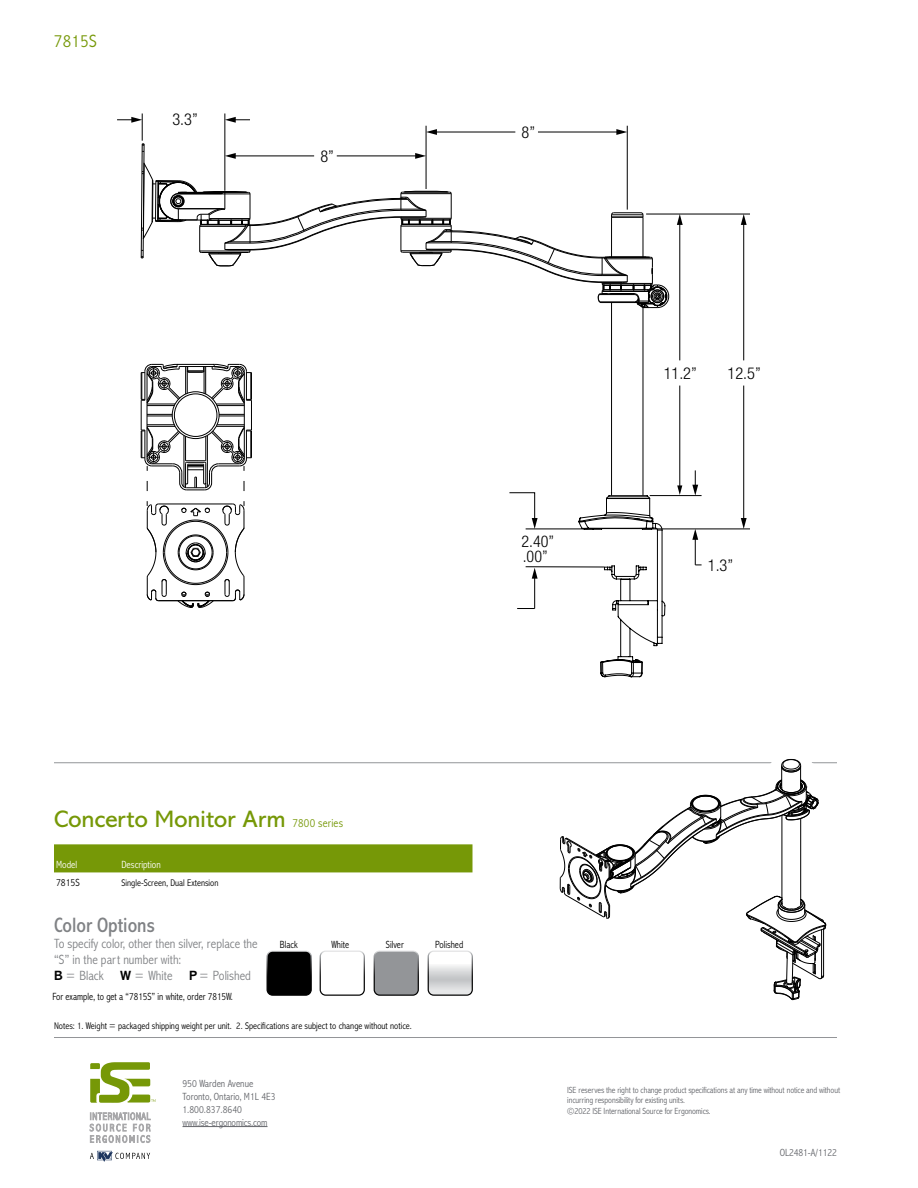
<style>
.page{position:relative;width:918px;height:1188px;background:#fff}
.page>*{position:absolute;margin:0;border:0;box-sizing:border-box;transform-origin:0 0}
.t1{font:24px "Abadi MT Pro";letter-spacing:-.01em;color:#769807}
.Catagory_headings{font:condensed 21px "Abadi MT Pro";color:#808285}
.t2{font:300 condensed 18px "Abadi MT Pro";letter-spacing:.015em;color:#769807}
.t3{font:300 condensed 16.35px "Helvetica Neue";color:#000}
.t4{font:300 condensed 16.05px/15.1px "Helvetica Neue";color:#000}
.Catagory_headings-2{font:300 condensed 13.5px/16.2px "Abadi MT Pro";color:#808285}
.t5{font:300 condensed 10.5px "Abadi MT Pro";color:#63656a}
.t6{font:300 condensed 10.5px "Abadi MT Pro";color:#000;scale:.95 1}
.t7{font:300 condensed 10.5px "Abadi MT Pro";color:#fff}
.t8{font:300 condensed 10.5px "Abadi MT Pro";color:#000}
.t9{font:300 condensed 9.75px "Abadi MT Pro";color:#000}
.t10{font:300 condensed 9px/10.5px "Abadi MT Pro";letter-spacing:-.01em;color:#63656a}
.s1{font-weight:300;font-stretch:condensed;font-size:12px}
.s2{font-weight:700;font-stretch:normal;color:#000}
</style>
<div class="page">
<hr style="left:54px;top:1037px;width:783px;height:1px;background:#939598">
<hr style="left:54px;top:762px;width:783px;height:1px;background:#939598">
<div style="left:54px;top:844px;width:418px;height:28px;background:#769807"></div>
<hr style="left:652px;top:528px;width:98px;height:1px;background:#000">
<hr style="left:650px;top:495px;width:52px;height:1px;background:#000">
<hr style="left:646px;top:214px;width:104px;height:1px;background:#000">
<hr style="left:611px;top:303px;width:1px;height:193px;background:#000">
<hr style="left:643px;top:308px;width:1px;height:188px;background:#000">
<svg style="left:692px;top:529px;width:10px;height:36px"></svg>
<svg style="left:692px;top:470px;width:6px;height:26px"></svg>
<hr style="left:743px;top:223px;width:1px;height:137px;background:#000">
<svg style="left:741px;top:214px;width:6px;height:11px"></svg>
<hr style="left:743px;top:386px;width:1px;height:134px;background:#000">
<svg style="left:741px;top:518px;width:6px;height:11px"></svg>
<hr style="left:679px;top:223px;width:1px;height:137px;background:#000">
<svg style="left:677px;top:214px;width:6px;height:11px"></svg>
<hr style="left:679px;top:386px;width:1px;height:101px;background:#000">
<svg style="left:677px;top:485px;width:5px;height:10px"></svg>
<svg style="left:117px;top:113px;width:552px;height:195px"></svg>
<div style="left:173px;top:196px;width:10px;height:10px;border:1px solid #000;border-radius:50%"></div>
<div style="left:174px;top:197px;width:9px;height:9px;border:1px solid #000;border-radius:50%"></div>
<hr style="left:141px;top:400px;width:1px;height:30px;background:#000">
<hr style="left:147px;top:371px;width:1px;height:88px;background:#000">
<svg style="left:147px;top:414px;width:25px;height:3px"></svg>
<svg style="left:219px;top:414px;width:25px;height:3px"></svg>
<hr style="left:244px;top:371px;width:1px;height:88px;background:#000">
<hr style="left:251px;top:400px;width:1px;height:30px;background:#000">
<div style="left:172px;top:391px;width:47px;height:48px;border:1px solid #000;border-radius:50%"></div>
<div style="left:174px;top:394px;width:43px;height:43px;border:1px solid #000;border-radius:50%"></div>
<svg style="left:141px;top:364px;width:111px;height:42px"></svg>
<svg style="left:147px;top:501px;width:98px;height:107px"></svg>
<svg style="left:141px;top:424px;width:111px;height:67px"></svg>
<svg style="left:578px;top:495px;width:87px;height:182px"></svg>
<svg style="left:517px;top:608px;width:17px;height:1px"></svg>
<hr style="left:526px;top:566px;width:78px;height:2px;background:#000">
<hr style="left:526px;top:528px;width:62px;height:1px;background:#000">
<hr style="left:534px;top:577px;width:1px;height:32px;background:#000">
<svg style="left:532px;top:568px;width:6px;height:11px"></svg>
<svg style="left:509px;top:492px;width:29px;height:37px"></svg>
<div style="left:267px;top:951px;width:44px;height:44px;background:#000;border-radius:6px"></div>
<div style="left:267px;top:950px;width:45px;height:46px;border:1px solid #fff;border-radius:6px"></div>
<div style="left:320px;top:950px;width:45px;height:46px;border:1px solid #fff;border-radius:6px"></div>
<div style="left:374px;top:951px;width:44px;height:44px;background:#939598;border-radius:6px"></div>
<div style="left:374px;top:950px;width:45px;height:46px;border:1px solid #fff;border-radius:6px"></div>
<svg style="left:428px;top:952px;width:43px;height:43px"></svg>
<div style="left:428px;top:950px;width:45px;height:46px;border:1px solid #fff;border-radius:6px"></div>
<svg style="left:560px;top:759px;width:266px;height:241px"></svg>
<hr style="left:183px;top:1126px;width:85px;height:1px;background:#63656a">
<svg style="left:90px;top:1151px;width:60px;height:11px"></svg>
<svg style="left:90px;top:1062px;width:65px;height:41px"></svg>
<svg style="left:90px;top:1112px;width:60px;height:31px"></svg>
<p class="t2" style="left:54px;top:32px;width:44px">7815S</p>
<p class="t3" style="left:172px;top:110px;width:27px">3.3”</p>
<p class="t3" style="left:320px;top:147px;width:15px">8”</p>
<p class="t3" style="left:522px;top:123px;width:15px">8”</p>
<p class="t4" style="left:521px;top:534px;width:34px">2.40” .00”</p>
<p class="t3" style="left:664px;top:364px;width:35px">11.2”</p>
<p class="t3" style="left:728px;top:364px;width:35px">12.5”</p>
<p class="t3" style="left:708px;top:556px;width:27px">1.3”</p>
<p class="t1" style="left:54px;top:805px;width:291px">Concerto Monitor Arm <span class="s1">7800 series</span></p>
<p class="t7" style="left:56px;top:859px;width:23px">Model</p>
<p class="t7" style="left:122px;top:859px;width:41px">Description</p>
<p class="t8" style="left:56px;top:877px;width:25px">7815S</p>
<p class="t9" style="left:122px;top:878px;width:99px">Single-Screen, Dual Extension</p>
<p class="Catagory_headings" style="left:54px;top:913px;width:102px">Color Options</p>
<p class="Catagory_headings-2" style="left:54px;top:936px;width:205px">To specify color, other then silver, replace the “S” in the part number with:</p>
<p class="Catagory_headings-2" style="left:54px;top:968px;width:199px"><span class="s2">B</span> = Black <span class="s2">W</span> = White <span class="s2">P</span> = Polished</p>
<p class="t6" style="left:52px;top:990px;width:191px">For example, to get a “7815S” in white, order 7815W.</p>
<p class="t6" style="left:280px;top:938px;width:20px">Black</p>
<p class="t6" style="left:331px;top:938px;width:20px">White</p>
<p class="t6" style="left:386px;top:938px;width:20px">Silver</p>
<p class="t6" style="left:435px;top:938px;width:31px">Polished</p>
<p class="t9" style="left:54px;top:1021px;width:359px">Notes: 1. Weight = packaged shipping weight per unit. 2. Specifications are subject to change without notice.</p>
<p class="t5" style="left:183px;top:1078px;width:72px">950 Warden Avenue</p>
<p class="t5" style="left:183px;top:1091px;width:95px">Toronto, Ontario, M1L 4E3</p>
<p class="t5" style="left:183px;top:1104px;width:61px">1.800.837.8640</p>
<p class="t5" style="left:183px;top:1116px;width:87px">www.ise-ergonomics.com</p>
<p class="t10" style="left:567px;top:1085px;width:274px">ISE reserves the right to change product specifications at any time without notice and without incurring responsibility for existing units.</p>
<p class="t10" style="left:567px;top:1106px;width:145px">©2022 ISE International Source for Ergonomics.</p>
<p class="t5" style="left:780px;top:1147px;width:59px">OL2481-A/1122</p>
</div>
